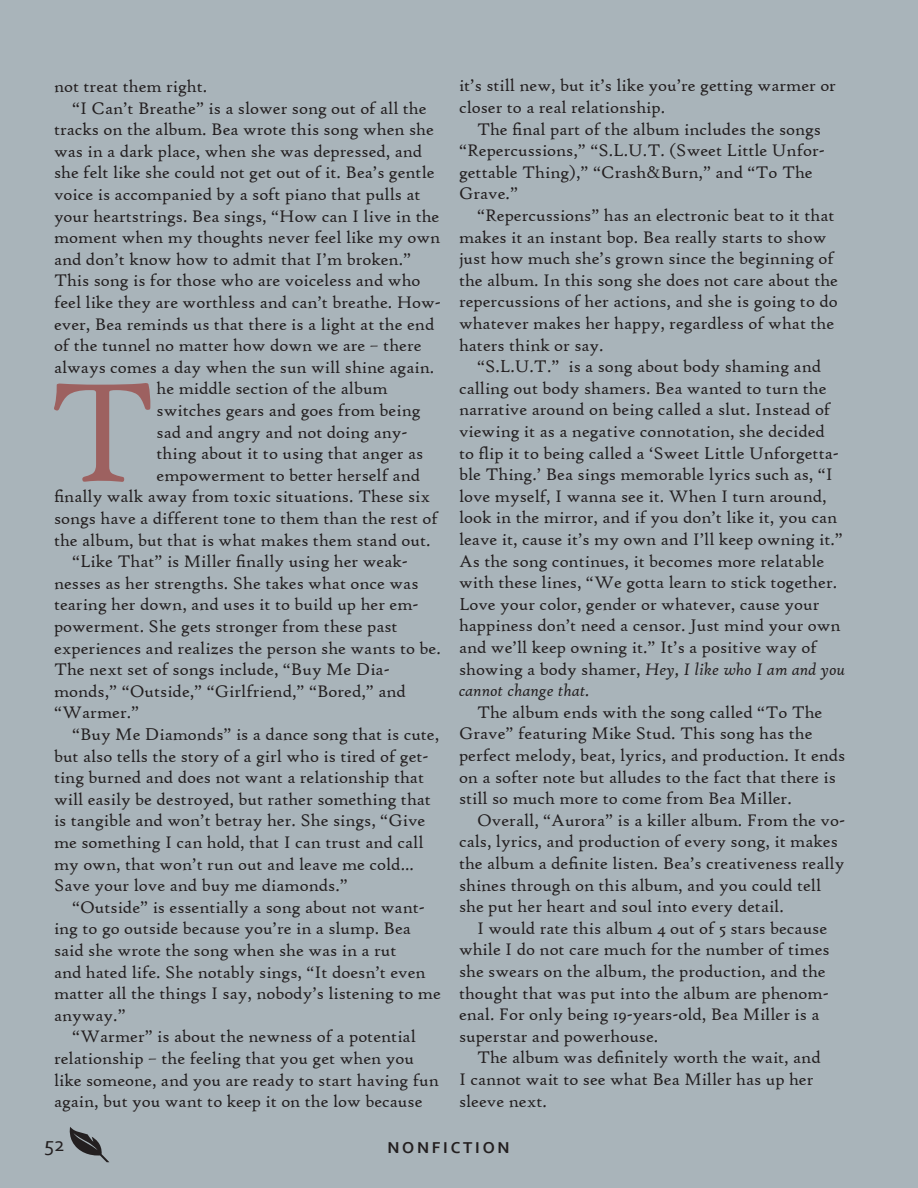
<style>
.page{position:relative;width:918px;height:1188px;background:#a9b4ba}
.page>*{position:absolute;margin:0;border:0;box-sizing:border-box;transform-origin:0 0}
.t1{font:151.2px "High Tower Text";color:#9d6160}
.t2{font:21px "Corbel";color:#231f20}
.t3{font:18px/21.6px "High Tower Text";color:#231f20}
.t4{font:700 16.5px "Corbel";letter-spacing:.17em;color:#231f20}
.s1{font-style:italic}
</style>
<div class="page">
<svg style="left:69px;top:1127px;width:40px;height:35px"></svg>
<p class="t3" style="left:54px;top:76px;width:155px">not treat them right.</p>
<p class="t3" style="left:54px;top:97px;width:389px;text-indent:18px">“I Can’t Breathe” is a slower song out of all the tracks on the album. Bea wrote this song when she was in a dark place, when she was depressed, and she felt like she could not get out of it. Bea’s gentle voice is accompanied by a soft piano that pulls at your heartstrings. Bea sings, “How can I live in the moment when my thoughts never feel like my own and don’t know how to admit that I’m broken.” This song is for those who are voiceless and who feel like they are worthless and can’t breathe. How&shy;ever, Bea reminds us that there is a light at the end of the tunnel no matter how down we are – there always comes a day when the sun will shine again.</p>
<p class="t1" style="left:47px;top:345px;width:111px">T</p>
<p class="t3" style="left:157px;top:378px;width:233px">he middle section of the album</p>
<p class="t3" style="left:157px;top:400px;width:266px">switches gears and goes from being</p>
<p class="t3" style="left:157px;top:421px;width:253px">sad and angry and not doing any-</p>
<p class="t3" style="left:157px;top:443px;width:268px">thing about it to using that anger as</p>
<p class="t3" style="left:157px;top:464px;width:265px">empowerment to better herself and</p>
<p class="t3" style="left:54px;top:486px;width:378px">finally walk away from toxic situations. These six</p>
<p class="t3" style="left:54px;top:508px;width:385px">songs have a different tone to them than the rest of</p>
<p class="t3" style="left:54px;top:529px;width:378px">the album, but that is what makes them stand out.</p>
<p class="t3" style="left:54px;top:551px;width:388px;text-indent:18px">“Like That” is Miller finally using her weak&shy;nesses as her strengths. She takes what once was tearing her down, and uses it to build up her em&shy;powerment. She gets stronger from these past experiences and realizes the person she wants to be.</p>
<p class="t3" style="left:54px;top:659px;width:354px">The next set of songs include, “Buy Me Dia&shy;monds,” “Outside,” “Girlfriend,” “Bored,” and “Warmer.”</p>
<p class="t3" style="left:54px;top:724px;width:387px;text-indent:18px">“Buy Me Diamonds” is a dance song that is cute, but also tells the story of a girl who is tired of get&shy;ting burned and does not want a relationship that will easily be destroyed, but rather something that is tangible and won’t betray her. She sings, “Give me something I can hold, that I can trust and call my own, that won’t run out and leave me cold...<br>Save your love and buy me diamonds.”</p>
<p class="t3" style="left:54px;top:896px;width:388px;text-indent:18px">“Outside” is essentially a song about not want&shy;ing to go outside because you’re in a slump. Bea said she wrote the song when she was in a rut<br>and hated life. She notably sings, “It doesn’t even matter all the things I say, nobody’s listening to me anyway.”</p>
<p class="t3" style="left:54px;top:1026px;width:386px;text-indent:18px">“Warmer” is about the newness of a potential relationship – the feeling that you get when you like someone, and you are ready to start having fun again, but you want to keep it on the low because</p>
<p class="t3" style="left:459px;top:75px;width:379px">it’s still new, but it’s like you’re getting warmer or closer to a real relationship.</p>
<p class="t3" style="left:459px;top:118px;width:367px;text-indent:18px">The final part of the album includes the songs “Repercussions,” “S.L.U.T. (Sweet Little Unfor&shy;gettable Thing),” “Crash&amp;Burn,” and “To The Grave.”</p>
<p class="t3" style="left:459px;top:204px;width:381px;text-indent:18px">“Repercussions” has an electronic beat to it that makes it an instant bop. Bea really starts to show just how much she’s grown since the beginning of the album. In this song she does not care about the repercussions of her actions, and she is going to do whatever makes her happy, regardless of what the haters think or say.</p>
<p class="t3" style="left:459px;top:356px;width:388px;text-indent:18px">“S.L.U.T.” is a song about body shaming and calling out body shamers. Bea wanted to turn the narrative around on being called a slut. Instead of viewing it as a negative connotation, she decided<br>to flip it to being called a ‘Sweet Little Unforgetta&shy;ble Thing.’ Bea sings memorable lyrics such as, “I love myself, I wanna see it. When I turn around, look in the mirror, and if you don’t like it, you can leave it, cause it’s my own and I’ll keep owning it.” As the song continues, it becomes more relatable with these lines, “We gotta learn to stick together.<br>Love your color, gender or whatever, cause your happiness don’t need a censor. Just mind your own and we’ll keep owning it.” It’s a positive way of showing a body shamer, <span class="s1">Hey, I like who I am and you cannot change that.</span></p>
<p class="t3" style="left:459px;top:701px;width:388px;text-indent:18px">The album ends with the song called “To The Grave” featuring Mike Stud. This song has the perfect melody, beat, lyrics, and production. It ends on a softer note but alludes to the fact that there is still so much more to come from Bea Miller.</p>
<p class="t3" style="left:459px;top:809px;width:388px;text-indent:18px">Overall, “Aurora” is a killer album. From the vo&shy;cals, lyrics, and production of every song, it makes the album a definite listen. Bea’s creativeness really shines through on this album, and you could tell she put her heart and soul into every detail.</p>
<p class="t3" style="left:459px;top:917px;width:372px;text-indent:18px">I would rate this album 4 out of 5 stars because while I do not care much for the number of times she swears on the album, the production, and the thought that was put into the album are phenom&shy;enal. For only being 19-years-old, Bea Miller is a superstar and powerhouse.</p>
<p class="t3" style="left:459px;top:1047px;width:363px;text-indent:18px">The album was definitely worth the wait, and<br>I cannot wait to see what Bea Miller has up her sleeve next.</p>
<p class="t2" style="left:44px;top:1131px;width:22px">52</p>
<p class="t4" style="left:387px;top:1137px;width:124px">NONFICTION</p>
</div>
